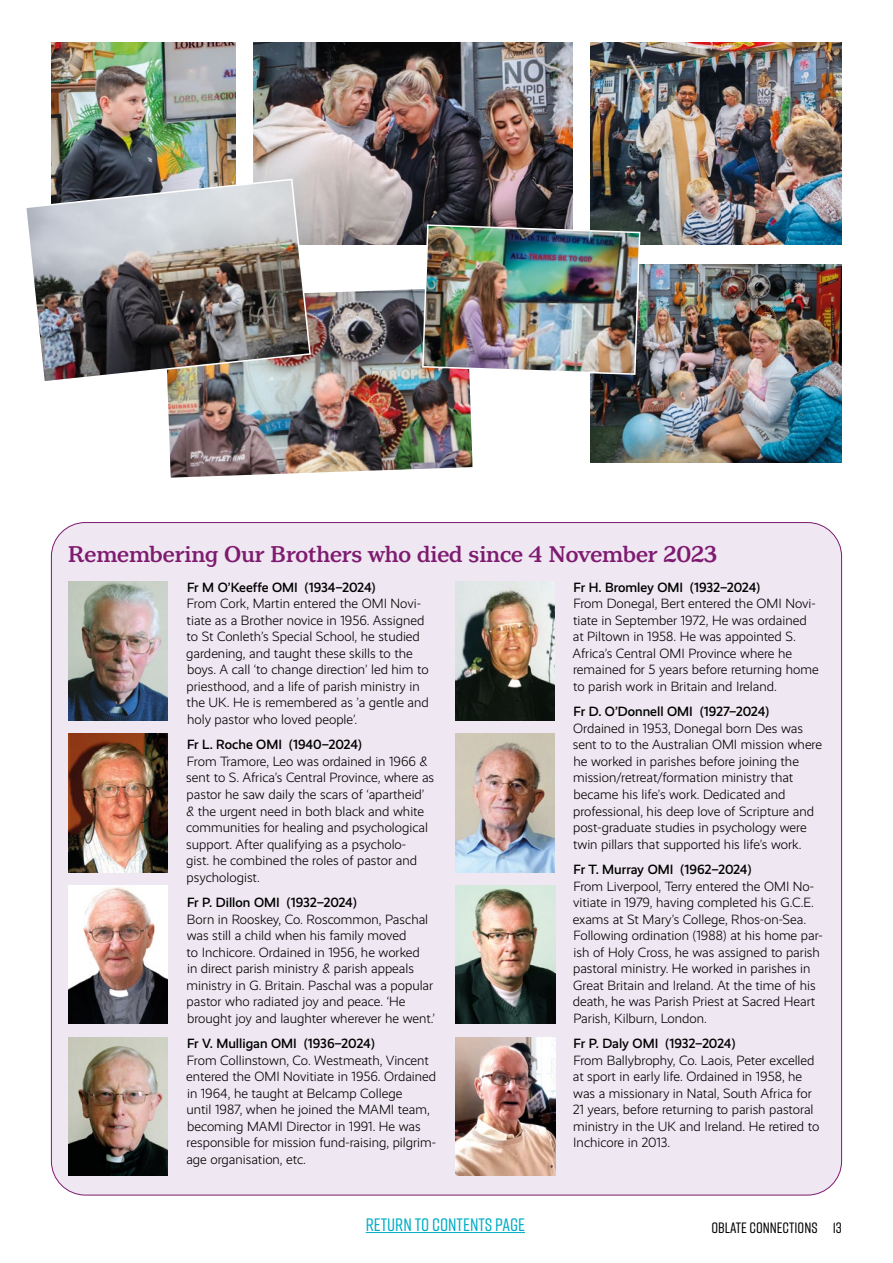
<style>
.page{position:relative;width:893px;height:1263px;background:#fff}
.page>*{position:absolute;margin:0;border:0;box-sizing:border-box;transform-origin:0 0}
.Body_1B{font:500 24px "Henriette";color:#7e1b70}
.t1{font:500 18px "Rift";color:#00adc6}
.t2{font:500 15px "Rift";color:#000}
.Body_1B-2{font:300 13.5px/16.5px "Realist";color:#000}
.Body_1B-3{font:500 13.5px "Realist";color:#000}
.s1{font-weight:500}
</style>
<div class="page">
<div style="left:51px;top:522px;width:791px;height:673px;background:#efe7f1;border-radius:34px"></div>
<img style="left:68px;top:582px;width:100px;height:138px">
<img style="left:68px;top:733px;width:100px;height:139px">
<img style="left:68px;top:885px;width:100px;height:139px">
<img style="left:68px;top:1037px;width:100px;height:138px">
<img style="left:455px;top:582px;width:100px;height:138px">
<img style="left:455px;top:733px;width:100px;height:139px">
<img style="left:455px;top:885px;width:100px;height:139px">
<img style="left:455px;top:1037px;width:100px;height:138px">
<img style="left:253px;top:43px;width:319px;height:202px">
<img style="left:51px;top:43px;width:184px;height:135px">
<img style="left:590px;top:265px;width:252px;height:198px">
<img style="left:590px;top:43px;width:252px;height:202px">
<img style="left:167px;top:289px;width:306px;height:189px">
<img style="left:421px;top:224px;width:220px;height:152px">
<img style="left:26px;top:178px;width:286px;height:205px">
<hr style="left:366px;top:1232px;width:159px;height:1px;background:#00adc6">
<p class="Body_1B" style="left:68px;top:540px;width:651px">Remembering Our Brothers who died since 4 November 2023</p>
<p class="Body_1B-3" style="left:187px;top:580px;width:190px">Fr M O’Keeffe OMI (1934–2024)</p>
<p class="Body_1B-2" style="left:186px;top:596px;width:244px">From Cork, Martin entered the OMI Novi&shy;tiate as a Brother novice in 1956. Assigned to St Conleth’s Special School, he studied gardening, and taught these skills to the boys. A call ‘to change direction’ led him to priesthood, and a life of parish ministry in the UK. He is remembered as ’a gentle and holy pastor who loved people’.</p>
<p class="Body_1B-2" style="left:186px;top:737px;width:250px"><span class="s1">Fr L. Roche OMI (1940–2024)<br></span>From Tramore, Leo was ordained in 1966 &amp; sent to S. Africa’s Central Province, where as pastor he saw daily the scars of ‘apartheid’ &amp; the urgent need in both black and white communities for healing and psychological support. After qualifying as a psycholo-<br>gist. he combined the roles of pastor and psychologist.</p>
<p class="Body_1B-2" style="left:187px;top:894px;width:250px"><span class="s1">Fr P. Dillon OMI (1932–2024)<br></span>Born in Rooskey, Co. Roscommon, Paschal was still a child when his family moved<br>to Inchicore. Ordained in 1956, he worked<br>in direct parish ministry &amp; parish appeals ministry in G. Britain. Paschal was a popular pastor who radiated joy and peace. ‘He brought joy and laughter wherever he went.’</p>
<p class="Body_1B-2" style="left:186px;top:1035px;width:251px"><span class="s1">Fr V. Mulligan OMI (1936–2024)<br></span>From Collinstown, Co. Westmeath, Vincent entered the OMI Novitiate in 1956. Ordained in 1964, he taught at Belcamp College<br>until 1987, when he joined the MAMI team, becoming MAMI Director in 1991. He was responsible for mission fund-raising, pilgrim&shy;age organisation, etc.</p>
<p class="Body_1B-3" style="left:574px;top:580px;width:188px">Fr H. Bromley OMI (1932–2024)</p>
<p class="Body_1B-2" style="left:572px;top:596px;width:248px">From Donegal, Bert entered the OMI Novi&shy;tiate in September 1972, He was ordained at Piltown in 1958. He was appointed S.<br>Africa’s Central OMI Province where he remained for 5 years before returning home to parish work in Britain and Ireland.</p>
<p class="Body_1B-3" style="left:574px;top:704px;width:197px">Fr D. O’Donnell OMI (1927–2024)</p>
<p class="Body_1B-2" style="left:573px;top:720px;width:251px">Ordained in 1953, Donegal born Des was sent to to the Australian OMI mission where he worked in parishes before joining the mission/retreat/formation ministry that became his life’s work. Dedicated and professional, his deep love of Scripture and post-graduate studies in psychology were twin pillars that supported his life’s work.</p>
<p class="Body_1B-3" style="left:574px;top:862px;width:180px">Fr T. Murray OMI (1962–2024)</p>
<p class="Body_1B-2" style="left:573px;top:878px;width:252px">From Liverpool, Terry entered the OMI No&shy;vitiate in 1979, having completed his G.C.E. exams at St Mary’s College, Rhos-on-Sea.<br>Following ordination (1988) at his home par&shy;ish of Holy Cross, he was assigned to parish pastoral ministry. He worked in parishes in Great Britain and Ireland. At the time of his death, he was Parish Priest at Sacred Heart Parish, Kilburn, London.</p>
<p class="Body_1B-3" style="left:574px;top:1036px;width:164px">Fr P. Daly OMI (1932–2024)</p>
<p class="Body_1B-2" style="left:573px;top:1052px;width:248px">From Ballybrophy, Co. Laois, Peter excelled at sport in early life. Ordained in 1958, he was a missionary in Natal, South Africa for 21 years, before returning to parish pastoral ministry in the UK and Ireland. He retired to Inchicore in 2013.</p>
<h2 class="t1" style="left:366px;top:1212px;width:161px">RETURN TO CONTENTS PAGE</h2>
<p class="t2" style="left:711px;top:1217px;width:132px">OBLATE CONNECTIONS 13</p>
</div>
